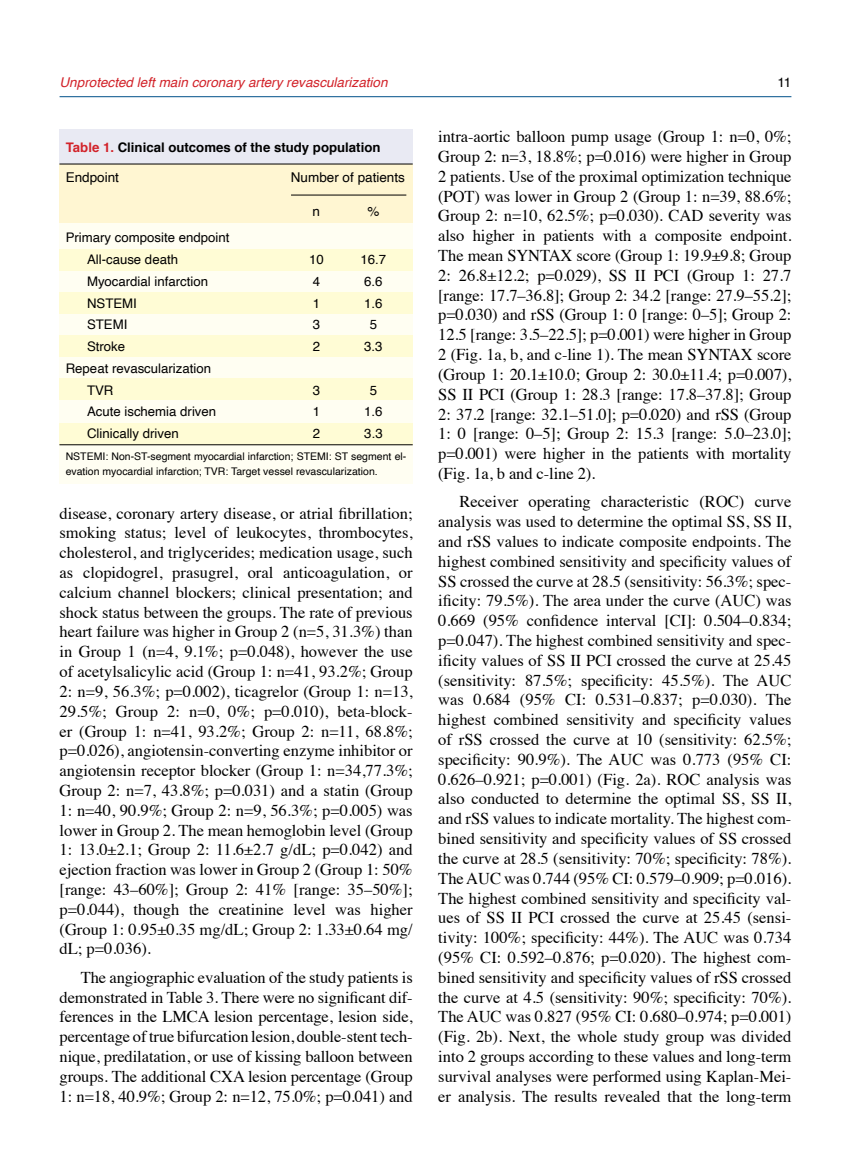
<style>
.page{position:relative;width:851px;height:1170px;background:#fff}
.page>*{position:absolute;margin:0;border:0;box-sizing:border-box;transform-origin:0 0}
.t1{font:16.5px/19.8px "Times";letter-spacing:-.005em;color:#000;text-align:justify}
.t2{font:italic 13.5px "Helvetica";color:#d2232a}
.t3{font:13.5px "Helvetica";color:#000}
.t4{font:13.2px/21.8px "Helvetica";color:#000}
.t5{font:700 13.2px "Helvetica";color:#000}
.t6{font:10.5px/15px "Helvetica";color:#000}
.s1{color:#d2232a}
</style>
<div class="page">
<hr style="left:60px;top:96px;width:731px;height:1px;background:#00508a">
<div style="left:59px;top:130px;width:353px;height:34px;background:#e9eaf3"></div>
<div style="left:59px;top:190px;width:353px;height:294px;background:#fffef2"></div>
<div style="left:59px;top:164px;width:353px;height:58px;background:#fff6d2"></div>
<div style="left:59px;top:249px;width:353px;height:22px;background:#fffcd5"></div>
<div style="left:59px;top:292px;width:353px;height:22px;background:#fffcd5"></div>
<div style="left:59px;top:335px;width:353px;height:22px;background:#fffcd5"></div>
<div style="left:59px;top:378px;width:353px;height:22px;background:#fffcd5"></div>
<div style="left:59px;top:423px;width:353px;height:21px;background:#fffcd5"></div>
<hr style="left:59px;top:164px;width:353px;height:1px;background:#000">
<hr style="left:291px;top:195px;width:115px;height:1px;background:#000">
<hr style="left:59px;top:444px;width:353px;height:1px;background:#000">
<p class="t2" style="left:60px;top:71px;width:329px">Unprotected left main coronary artery revascularization</p>
<p class="t3" style="left:777px;top:72px;width:16px">11</p>
<p class="t5" style="left:66px;top:136px;width:316px"><span class="s1">Table 1.</span> Clinical outcomes of the study population</p>
<p class="t3" style="left:66px;top:167px;width:55px">Endpoint</p>
<p class="t3" style="left:291px;top:167px;width:116px">Number of patients</p>
<p class="t3" style="left:312px;top:201px;width:9px">n</p>
<p class="t3" style="left:367px;top:201px;width:14px">%</p>
<p class="t4" style="left:87px;top:227px;width:144px;text-indent:-21px">Primary composite endpoint<br>All-cause death</p>
<p class="t4" style="left:309px;top:249px;width:16px">10</p>
<p class="t4" style="left:360px;top:249px;width:27px">16.7</p>
<p class="t4" style="left:87px;top:271px;width:123px">Myocardial infarction</p>
<p class="t4" style="left:313px;top:271px;width:9px">4</p>
<p class="t4" style="left:364px;top:271px;width:20px">6.6</p>
<p class="t4" style="left:87px;top:292px;width:51px">NSTEMI</p>
<p class="t4" style="left:313px;top:292px;width:9px">1</p>
<p class="t4" style="left:364px;top:292px;width:20px">1.6</p>
<p class="t4" style="left:87px;top:314px;width:42px">STEMI</p>
<p class="t4" style="left:313px;top:314px;width:9px">3</p>
<p class="t4" style="left:370px;top:314px;width:9px">5</p>
<p class="t4" style="left:87px;top:336px;width:40px">Stroke</p>
<p class="t4" style="left:313px;top:336px;width:9px">2</p>
<p class="t4" style="left:364px;top:336px;width:20px">3.3</p>
<p class="t4" style="left:87px;top:358px;width:125px;text-indent:-21px">Repeat revascularization<br>TVR</p>
<p class="t4" style="left:313px;top:379px;width:9px">3</p>
<p class="t4" style="left:370px;top:379px;width:9px">5</p>
<p class="t4" style="left:87px;top:401px;width:131px">Acute ischemia driven</p>
<p class="t4" style="left:313px;top:401px;width:9px">1</p>
<p class="t4" style="left:364px;top:401px;width:20px">1.6</p>
<p class="t4" style="left:87px;top:423px;width:93px">Clinically driven</p>
<p class="t4" style="left:313px;top:423px;width:9px">2</p>
<p class="t4" style="left:364px;top:423px;width:20px">3.3</p>
<p class="t6" style="left:66px;top:449px;width:342px">NSTEMI: Non-ST-segment myocardial infarction; STEMI: ST segment el&shy;evation myocardial infarction; TVR: Target vessel revascularization.</p>
<p class="t1" style="left:60px;top:501px;width:354px">disease, coronary artery disease, or atrial fibrillation; smoking status; level of leukocytes, thrombocytes, cholesterol, and triglycerides; medication usage, such as clopidogrel, prasugrel, oral anticoagulation, or calcium channel blockers; clinical presentation; and shock status between the groups. The rate of previous heart failure was higher in Group 2 (n=5, 31.3%) than in Group 1 (n=4, 9.1%; p=0.048), however the use of acetylsalicylic acid (Group 1: n=41, 93.2%; Group 2: n=9, 56.3%; p=0.002), ticagrelor (Group 1: n=13, 29.5%; Group 2: n=0, 0%; p=0.010), beta-block&shy;er (Group 1: n=41, 93.2%; Group 2: n=11, 68.8%; p=0.026), angiotensin-converting enzyme inhibitor or angiotensin receptor blocker (Group 1: n=34,77.3%; Group 2: n=7, 43.8%; p=0.031) and a statin (Group 1: n=40, 90.9%; Group 2: n=9, 56.3%; p=0.005) was lower in Group 2. The mean hemoglobin level (Group 1: 13.0±2.1; Group 2: 11.6±2.7 g/dL; p=0.042) and ejection fraction was lower in Group 2 (Group 1: 50% [range: 43–60%]; Group 2: 41% [range: 35–50%]; p=0.044), though the creatinine level was higher (Group 1: 0.95±0.35 mg/dL; Group 2: 1.33±0.64 mg/ dL; p=0.036).</p>
<p class="t1" style="left:60px;top:965px;width:354px;text-indent:21px">The angiographic evaluation of the study patients is demonstrated in Table 3. There were no significant dif&shy;ferences in the LMCA lesion percentage, lesion side, percentage of true bifurcation lesion, double-stent tech&shy;nique, predilatation, or use of kissing balloon between groups. The additional CXA lesion percentage (Group 1: n=18, 40.9%; Group 2: n=12, 75.0%; p=0.041) and</p>
<p class="t1" style="left:438px;top:125px;width:354px">intra-aortic balloon pump usage (Group 1: n=0, 0%; Group 2: n=3, 18.8%; p=0.016) were higher in Group 2 patients. Use of the proximal optimization technique (POT) was lower in Group 2 (Group 1: n=39, 88.6%; Group 2: n=10, 62.5%; p=0.030). CAD severity was also higher in patients with a composite endpoint.<br>The mean SYNTAX score (Group 1: 19.9±9.8; Group 2: 26.8±12.2; p=0.029), SS II PCI (Group 1: 27.7 [range: 17.7–36.8]; Group 2: 34.2 [range: 27.9–55.2]; p=0.030) and rSS (Group 1: 0 [range: 0–5]; Group 2:<br>12.5 [range: 3.5–22.5]; p=0.001) were higher in Group 2 (Fig. 1a, b, and c-line 1). The mean SYNTAX score (Group 1: 20.1±10.0; Group 2: 30.0±11.4; p=0.007), SS II PCI (Group 1: 28.3 [range: 17.8–37.8]; Group 2: 37.2 [range: 32.1–51.0]; p=0.020) and rSS (Group 1: 0 [range: 0–5]; Group 2: 15.3 [range: 5.0–23.0]; p=0.001) were higher in the patients with mortality (Fig. 1a, b and c-line 2).</p>
<p class="t1" style="left:438px;top:490px;width:354px;text-indent:21px">Receiver operating characteristic (ROC) curve analysis was used to determine the optimal SS, SS II, and rSS values to indicate composite endpoints. The highest combined sensitivity and specificity values of SS crossed the curve at 28.5 (sensitivity: 56.3%; spec&shy;ificity: 79.5%). The area under the curve (AUC) was 0.669 (95% confidence interval [CI]: 0.504–0.834; p=0.047). The highest combined sensitivity and spec&shy;ificity values of SS II PCI crossed the curve at 25.45 (sensitivity: 87.5%; specificity: 45.5%). The AUC was 0.684 (95% CI: 0.531–0.837; p=0.030). The highest combined sensitivity and specificity values of rSS crossed the curve at 10 (sensitivity: 62.5%; specificity: 90.9%). The AUC was 0.773 (95% CI:<br>0.626–0.921; p=0.001) (Fig. 2a). ROC analysis was also conducted to determine the optimal SS, SS II, and rSS values to indicate mortality. The highest com&shy;bined sensitivity and specificity values of SS crossed the curve at 28.5 (sensitivity: 70%; specificity: 78%).<br>The AUC was 0.744 (95% CI: 0.579–0.909; p=0.016).<br>The highest combined sensitivity and specificity val&shy;ues of SS II PCI crossed the curve at 25.45 (sensi&shy;tivity: 100%; specificity: 44%). The AUC was 0.734 (95% CI: 0.592–0.876; p=0.020). The highest com&shy;bined sensitivity and specificity values of rSS crossed the curve at 4.5 (sensitivity: 90%; specificity: 70%).<br>The AUC was 0.827 (95% CI: 0.680–0.974; p=0.001) (Fig. 2b). Next, the whole study group was divided into 2 groups according to these values and long-term survival analyses were performed using Kaplan-Mei&shy;er analysis. The results revealed that the long-term</p>
</div>
